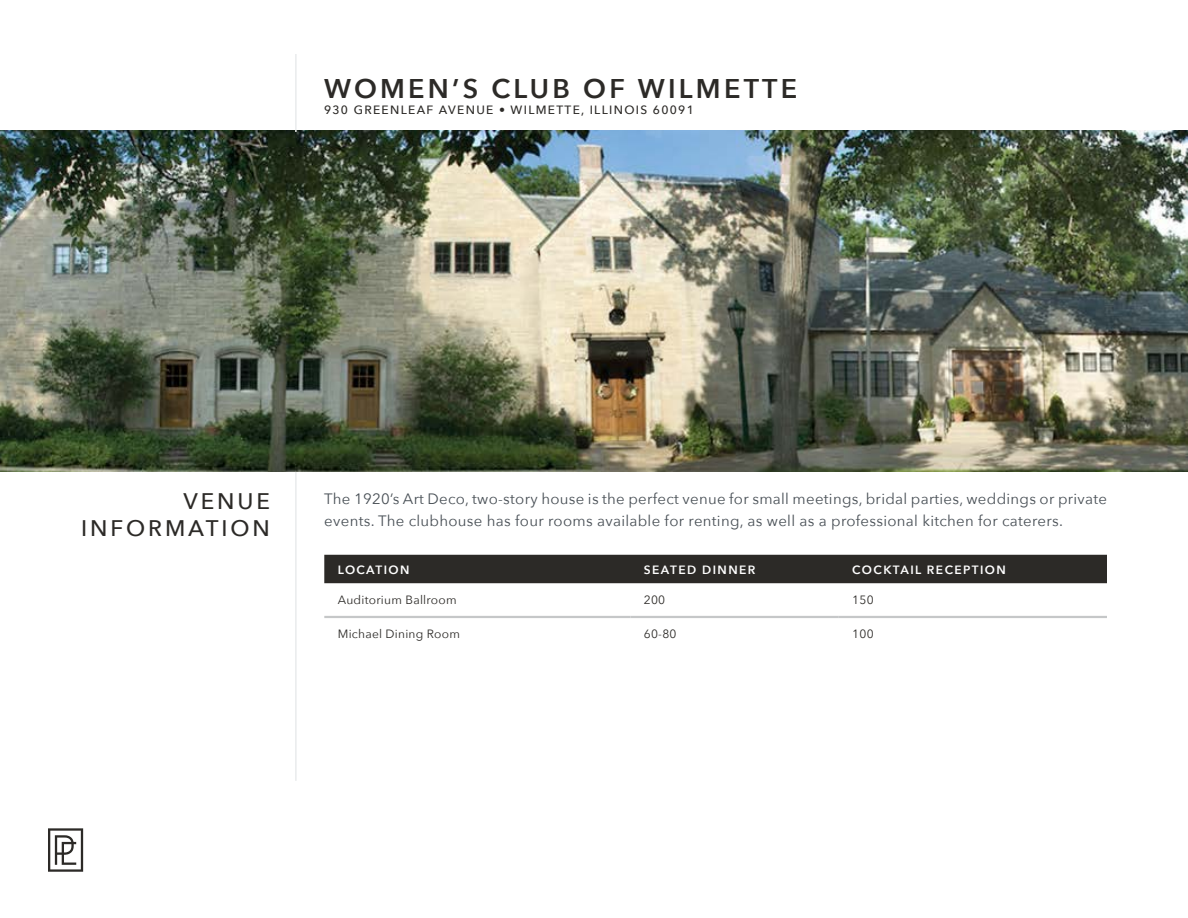
<style>
.page{position:relative;width:1188px;height:918px;background:#fff}
.page>*{position:absolute;margin:0;border:0;box-sizing:border-box;transform-origin:0 0}
.t1{font:600 27px "Avenir Next";letter-spacing:.12em;color:#2c2a27}
.t2{font:500 22.5px/27px "Avenir Next";letter-spacing:.13em;color:#2c2a27;text-align:right}
.t3{font:15px/22.5px "Avenir Next";letter-spacing:.02em;color:#484f55}
.t4{font:12px "Avenir Next";letter-spacing:.02em;color:#2c2a27}
.t5{font:500 12px "Avenir Next";letter-spacing:.11em;color:#2c2a27}
.t6{font:600 12px "Avenir Next";letter-spacing:.12em;color:#fff}
</style>
<div class="page">
<div style="left:324px;top:555px;width:783px;height:28px;background:#2c2a27"></div>
<hr style="left:324px;top:616px;width:306px;height:2px;background:#c5c7c8">
<hr style="left:630px;top:616px;width:209px;height:2px;background:#c5c7c8">
<hr style="left:839px;top:616px;width:268px;height:2px;background:#c5c7c8">
<img style="left:0;top:131px;width:1188px;height:341px">
<svg style="left:48px;top:828px;width:35px;height:44px"></svg>
<hr style="left:295px;top:54px;width:2px;height:78px;background:#e9ebec">
<hr style="left:295px;top:472px;width:2px;height:309px;background:#e9ebec">
<h1 class="t1" style="left:324px;top:65px;width:475px">WOMEN’S CLUB OF WILMETTE</h1>
<p class="t5" style="left:324px;top:100px;width:371px">930 GREENLEAF AVENUE • WILMETTE, ILLINOIS 60091</p>
<h2 class="t2" style="left:81px;top:486px;width:190px">VENUE<br>INFORMATION</h2>
<p class="t3" style="left:324px;top:487px;width:784px">The 1920’s Art Deco, two-story house is the perfect venue for small meetings, bridal parties, weddings or private events. The clubhouse has four rooms available for renting, as well as a professional kitchen for caterers.</p>
<p class="t6" style="left:338px;top:559px;width:73px">LOCATION</p>
<p class="t6" style="left:644px;top:559px;width:113px">SEATED DINNER</p>
<p class="t6" style="left:852px;top:559px;width:155px">COCKTAIL RECEPTION</p>
<p class="t4" style="left:338px;top:590px;width:120px">Auditorium Ballroom</p>
<p class="t4" style="left:644px;top:590px;width:23px">200</p>
<p class="t4" style="left:852px;top:590px;width:23px">150</p>
<p class="t4" style="left:338px;top:623px;width:124px">Michael Dining Room</p>
<p class="t4" style="left:644px;top:623px;width:34px">60-80</p>
<p class="t4" style="left:852px;top:623px;width:23px">100</p>
</div>
